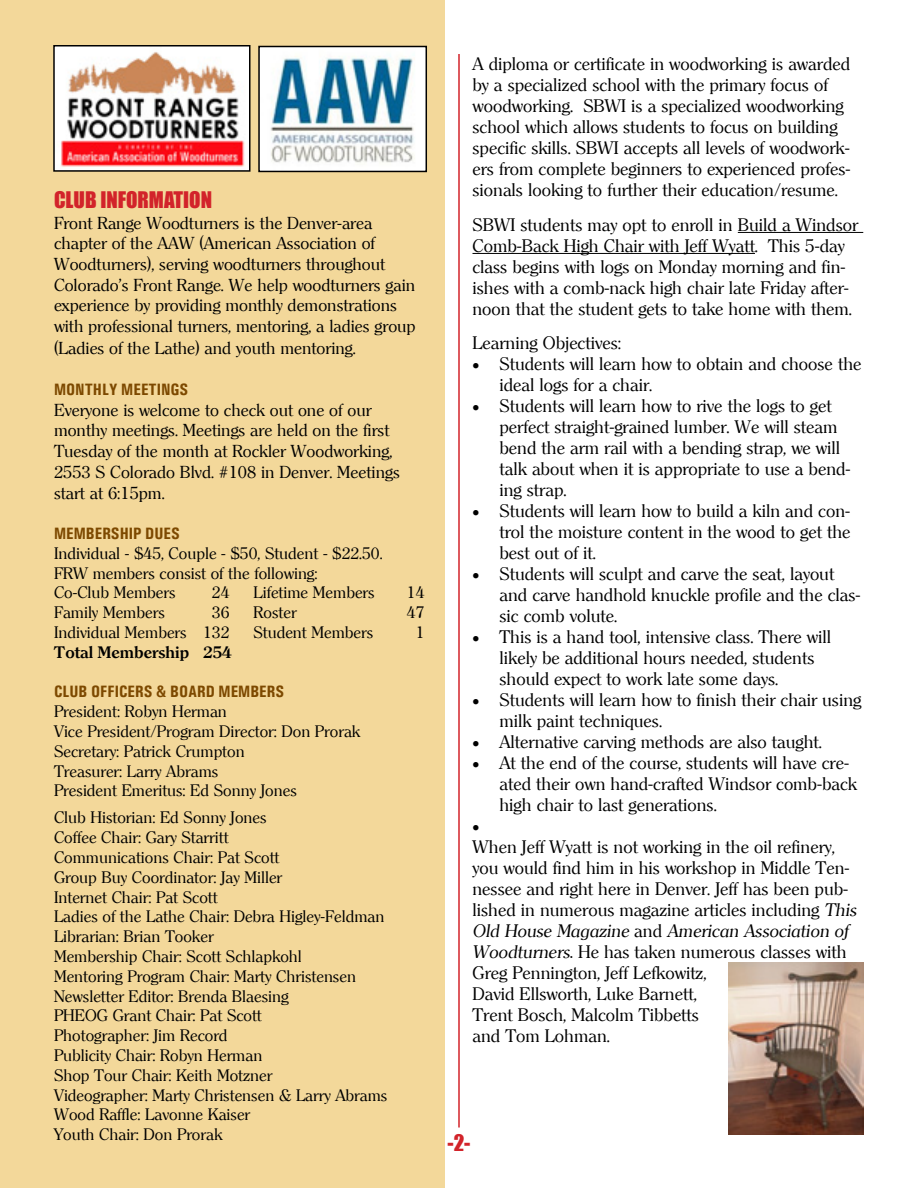
<style>
.page{position:relative;width:918px;height:1188px;background:#fff}
.page>*{position:absolute;margin:0;border:0;box-sizing:border-box;transform-origin:0 0}
.t1{font:21px "Impact";color:#d2232a}
.t2{font:18px/21px "Clearly Roman";color:#000}
.t3{font:17.25px/20.9px "Clearly Roman";color:#000}
.t4{font:16.5px/19.8px "Clearly Roman";color:#000}
.t5{font:700 16.5px "Univers Condensed";color:#7d4900}
.t6{font:700 16.5px "Clearly Roman";color:#000}
.t7{font:15px "Symbol";color:#000}
.s1{font-style:italic}
</style>
<div class="page">
<div style="left:0;top:0;width:445px;height:1188px;background:#f3d89a"></div>
<img style="left:261px;top:49px;width:163px;height:120px">
<div style="left:258px;top:46px;width:169px;height:126px;border:2px solid #000"></div>
<img style="left:56px;top:48px;width:191px;height:121px">
<div style="left:53px;top:45px;width:197px;height:127px;border:2px solid #000"></div>
<hr style="left:458px;top:54px;width:2px;height:1074px;background:#d2232a">
<hr style="left:738px;top:232px;width:125px;height:1px;background:#000">
<hr style="left:472px;top:253px;width:283px;height:1px;background:#000">
<img style="left:728px;top:963px;width:136px;height:172px">
<p class="t1" style="left:54px;top:183px;width:160px">CLUB INFORMATION</p>
<p class="t3" style="left:54px;top:212px;width:363px">Front Range Woodturners is the Denver-area chapter of the AAW (American Association of Woodturners), serving woodturners throughout Colorado’s Front Range. We help woodturners gain experience by providing monthly demonstrations with professional turners, mentoring, a ladies group (Ladies of the Lathe) and youth mentoring.</p>
<p class="t5" style="left:54px;top:379px;width:136px">MONTHLY MEETINGS</p>
<p class="t3" style="left:54px;top:400px;width:347px">Everyone is welcome to check out one of our monthy meetings. Meetings are held on the first Tuesday of the month at Rockler Woodworking, 2553 S Colorado Blvd. #108 in Denver. Meetings start at 6:15pm.</p>
<p class="t5" style="left:54px;top:523px;width:127px">MEMBERSHIP DUES</p>
<p class="t4" style="left:54px;top:544px;width:330px">Individual - $45, Couple - $50, Student - $22.50.<br>FRW members consist of the following:<br>Co-Club Members</p>
<p class="t4" style="left:212px;top:583px;width:19px">24</p>
<p class="t4" style="left:254px;top:583px;width:123px">Lifetime Members</p>
<p class="t4" style="left:407px;top:583px;width:19px">14</p>
<p class="t4" style="left:54px;top:603px;width:112px">Family Members</p>
<p class="t4" style="left:212px;top:603px;width:19px">36</p>
<p class="t4" style="left:254px;top:603px;width:45px">Roster</p>
<p class="t4" style="left:407px;top:603px;width:19px">47</p>
<p class="t4" style="left:54px;top:623px;width:177px">Individual Members 132</p>
<p class="t4" style="left:254px;top:623px;width:121px">Student Members</p>
<p class="t4" style="left:416px;top:623px;width:10px">1</p>
<p class="t6" style="left:54px;top:643px;width:179px">Total Membership 254</p>
<p class="t5" style="left:54px;top:682px;width:232px">CLUB OFFICERS &amp; BOARD MEMBERS</p>
<p class="t4" style="left:54px;top:702px;width:308px">President: Robyn Herman<br>Vice President/Program Director: Don Prorak<br>Secretary: Patrick Crumpton<br>Treasurer: Larry Abrams<br>President Emeritus: Ed Sonny Jones</p>
<p class="t4" style="left:54px;top:808px;width:335px">Club Historian: Ed Sonny Jones<br>Coffee Chair: Gary Starritt<br>Communications Chair: Pat Scott<br>Group Buy Coordinator: Jay Miller<br>Internet Chair: Pat Scott<br>Ladies of the Lathe Chair: Debra Higley-Feldman<br>Librarian: Brian Tooker<br>Membership Chair: Scott Schlapkohl<br>Mentoring Program Chair: Marty Christensen<br>Newsletter Editor: Brenda Blaesing<br>PHEOG Grant Chair: Pat Scott<br>Photographer: Jim Record<br>Publicity Chair: Robyn Herman<br>Shop Tour Chair: Keith Motzner<br>Videographer: Marty Christensen &amp; Larry Abrams<br>Wood Raffle: Lavonne Kaiser<br>Youth Chair: Don Prorak</p>
<p class="t2" style="left:472px;top:54px;width:379px">A diploma or certificate in woodworking is awarded by a specialized school with the primary focus of woodworking. SBWI is a specialized woodworking school which allows students to focus on building specific skills. SBWI accepts all levels of woodwork&shy;ers from complete beginners to experienced profes&shy;sionals looking to further their education/resume.</p>
<p class="t2" style="left:472px;top:214px;width:387px">SBWI students may opt to enroll in Build a Windsor Comb-Back High Chair with Jeff Wyatt. This 5-day class begins with logs on Monday morning and fin&shy;ishes with a comb-nack high chair late Friday after&shy;noon that the student gets to take home with them.</p>
<p class="t2" style="left:472px;top:333px;width:150px">Learning Objectives:</p>
<p class="t2" style="left:500px;top:354px;width:363px;text-indent:-27px">• Students will learn how to obtain and choose the ideal logs for a chair.</p>
<p class="t2" style="left:500px;top:396px;width:353px;text-indent:-27px">• Students will learn how to rive the logs to get perfect straight-grained lumber. We will steam bend the arm rail with a bending strap, we will talk about when it is appropriate to use a bend&shy;ing strap.</p>
<p class="t2" style="left:500px;top:501px;width:352px;text-align:justify;text-indent:-27px">• Students will learn how to build a kiln and con&shy;trol the moisture content in the wood to get the best out of it.</p>
<p class="t2" style="left:500px;top:564px;width:363px;text-indent:-27px">• Students will sculpt and carve the seat, layout and carve handhold knuckle profile and the clas&shy;sic comb volute.</p>
<p class="t2" style="left:500px;top:627px;width:333px;text-indent:-27px">• This is a hand tool, intensive class. There will likely be additional hours needed, students should expect to work late some days.</p>
<p class="t2" style="left:500px;top:690px;width:363px;text-indent:-27px">• Students will learn how to finish their chair using milk paint techniques.</p>
<p class="t2" style="left:472px;top:732px;width:351px">• Alternative carving methods are also taught.</p>
<p class="t2" style="left:500px;top:753px;width:359px;text-indent:-27px">• At the end of the course, students will have cre&shy;ated their own hand-crafted Windsor comb-back high chair to last generations.</p>
<p class="t7" style="left:472px;top:817px;width:8px">•</p>
<p class="t2" style="left:472px;top:837px;width:385px">When Jeff Wyatt is not working in the oil refinery, you would find him in his workshop in Middle Ten&shy;nessee and right here in Denver. Jeff has been pub&shy;lished in numerous magazine articles including <span class="s1">This Old House Magazine</span> and <span class="s1">American Association of Woodturners.</span> He has taken numerous classes with Greg Pennington, Jeff Lefkowitz,<br>David Ellsworth, Luke Barnett,<br>Trent Bosch, Malcolm Tibbetts<br>and Tom Lohman.</p>
<p class="t1" style="left:448px;top:1127px;width:24px">-2-</p>
</div>
